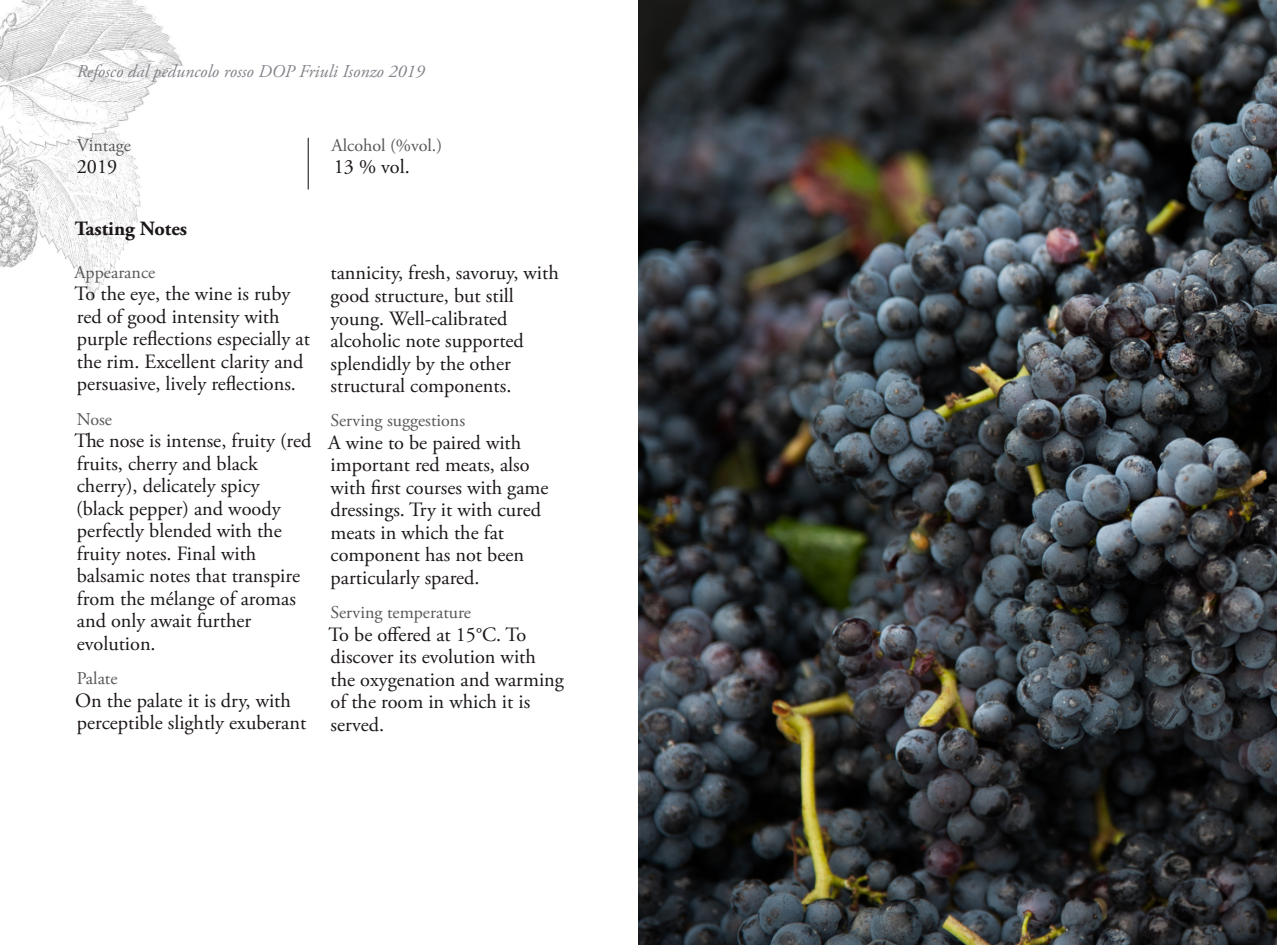
<style>
.page{position:relative;width:1277px;height:945px;background:#fff}
.page>*{position:absolute;margin:0;border:0;box-sizing:border-box;transform-origin:0 0}
.t1{font:20.25px/22.5px "Adobe Garamond Pro";color:#1b1617}
.t2{font:700 20.25px "Adobe Garamond Pro";color:#1b1617}
.t3{font:18px "Adobe Garamond Pro";color:#575659}
.t4{font:italic 18px "Adobe Garamond Pro";color:#84828a}
</style>
<div class="page">
<img style="left:0;top:0;width:183px;height:300px">
<hr style="left:308px;top:138px;width:1px;height:51px;background:#0b0907">
<img style="left:638px;top:0;width:638px;height:944px">
<p class="t4" style="left:77px;top:64px;width:349px">Refosco dal peduncolo rosso DOP Friuli Isonzo 2019</p>
<p class="t3" style="left:77px;top:138px;width:56px">Vintage</p>
<p class="t1" style="left:77px;top:158px;width:42px">2019</p>
<p class="t3" style="left:331px;top:138px;width:112px">Alcohol (%vol.)</p>
<p class="t1" style="left:334px;top:158px;width:77px">13 % vol.</p>
<p class="t2" style="left:75px;top:220px;width:114px">Tasting Notes</p>
<p class="t3" style="left:75px;top:265px;width:82px">Appearance</p>
<p class="t1" style="left:75px;top:284px;width:237px">To the eye, the wine is ruby red of good intensity with purple reflections especially at the rim. Excellent clarity and persuasive, lively reflections.</p>
<p class="t3" style="left:77px;top:412px;width:37px">Nose</p>
<p class="t1" style="left:74px;top:431px;width:238px">The nose is intense, fruity (red fruits, cherry and black cherry), delicately spicy<br>(black pepper) and woody perfectly blended with the fruity notes. Final with balsamic notes that transpire from the mélange of aromas and only await further evolution.</p>
<p class="t3" style="left:77px;top:671px;width:42px">Palate</p>
<p class="t1" style="left:75px;top:691px;width:232px">On the palate it is dry, with perceptible slightly exuberant</p>
<p class="t1" style="left:330px;top:264px;width:230px">tannicity, fresh, savoruy, with good structure, but still young. Well-calibrated alcoholic note supported splendidly by the other structural components.</p>
<p class="t3" style="left:330px;top:413px;width:136px">Serving suggestions</p>
<p class="t1" style="left:328px;top:433px;width:222px">A wine to be paired with important red meats, also with first courses with game dressings. Try it with cured meats in which the fat component has not been particularly spared.</p>
<p class="t3" style="left:330px;top:605px;width:142px">Serving temperature</p>
<p class="t1" style="left:328px;top:625px;width:237px">To be offered at 15°C. To discover its evolution with<br>the oxygenation and warming of the room in which it is served.</p>
</div>
